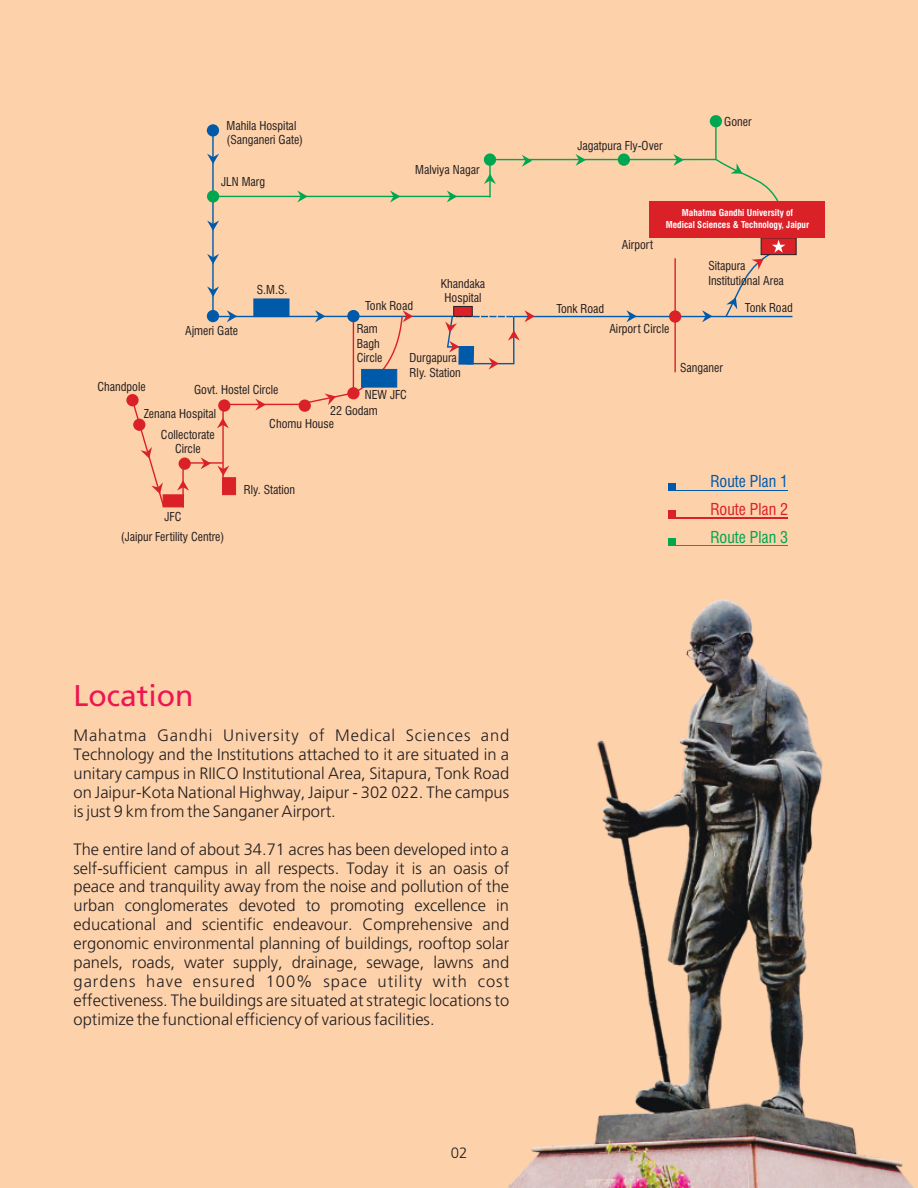
<style>
.page{position:relative;width:918px;height:1188px;background:#fdd1aa}
.page>*{position:absolute;margin:0;border:0;box-sizing:border-box;transform-origin:0 0}
.t1{font:30px "Frutiger SAIN Rmv 1 Roman";color:#ed1651}
.t2{font:300 16.5px/18.9px "Frutiger CE";color:#231f20;text-align:justify}
.t3{font:condensed 16.05px "Swiss 721 BT";color:#005aaa}
.t4{font:condensed 16.05px "Swiss 721 BT";color:#da2128}
.t5{font:condensed 16.05px "Swiss 721 BT";color:#00a650}
.t6{font:300 15px "Frutiger CE";color:#231f20}
.t7{font:condensed 12px/14.4px "Swiss 721 BT";color:#231f20}
.t8{font:700 condensed 9.3px/11.1px "Swiss 721 BT";color:#fff;text-align:center}
</style>
<div class="page">
<img style="left:506px;top:599px;width:407px;height:589px">
<hr style="left:674px;top:258px;width:2px;height:114px;background:#da2128">
<hr style="left:514px;top:316px;width:278px;height:1px;background:#005bab">
<div style="left:212px;top:133px;width:263px;height:215px;background:#fdd1aa"></div>
<div style="left:207px;top:124px;width:12px;height:13px;background:#005aaa;border-radius:50%"></div>
<div style="left:126px;top:394px;width:13px;height:12px;background:#da2128;border-radius:50%"></div>
<div style="left:669px;top:310px;width:12px;height:13px;background:#da2128;border-radius:50%"></div>
<svg style="left:207px;top:254px;width:12px;height:10px"></svg>
<svg style="left:626px;top:310px;width:11px;height:12px"></svg>
<svg style="left:702px;top:310px;width:10px;height:12px"></svg>
<svg style="left:445px;top:262px;width:90px;height:108px"></svg>
<svg style="left:724px;top:238px;width:73px;height:80px"></svg>
<hr style="left:213px;top:196px;width:277px;height:1px;background:#00a650">
<svg style="left:297px;top:190px;width:11px;height:12px"></svg>
<svg style="left:390px;top:190px;width:10px;height:12px"></svg>
<svg style="left:447px;top:190px;width:10px;height:12px"></svg>
<svg style="left:484px;top:154px;width:300px;height:59px"></svg>
<div style="left:710px;top:115px;width:12px;height:12px;background:#00a650;border-radius:50%"></div>
<div style="left:650px;top:201px;width:175px;height:37px;background:#da2128"></div>
<div style="left:669px;top:483px;width:7px;height:8px;background:#005aaa"></div>
<hr style="left:669px;top:490px;width:119px;height:1px;background:#005aaa">
<div style="left:669px;top:510px;width:7px;height:8px;background:#da2128"></div>
<hr style="left:669px;top:517px;width:119px;height:1px;background:#da2128">
<div style="left:669px;top:538px;width:7px;height:7px;background:#00a650"></div>
<hr style="left:669px;top:545px;width:119px;height:1px;background:#00a650">
<hr style="left:715px;top:124px;width:2px;height:35px;background:#00a650">
<svg style="left:207px;top:221px;width:12px;height:10px"></svg>
<svg style="left:207px;top:154px;width:12px;height:10px"></svg>
<div style="left:207px;top:190px;width:12px;height:13px;background:#00a650;border-radius:50%"></div>
<svg style="left:131px;top:286px;width:282px;height:223px"></svg>
<p class="t7" style="left:227px;top:120px;width:78px">Mahila Hospital (Sanganeri Gate)</p>
<p class="t7" style="left:221px;top:176px;width:46px">JLN Marg</p>
<p class="t7" style="left:185px;top:325px;width:54px">Ajmeri Gate</p>
<p class="t7" style="left:257px;top:284px;width:32px">S.M.S.</p>
<p class="t7" style="left:415px;top:163px;width:66px">Malviya Nagar</p>
<p class="t7" style="left:365px;top:300px;width:49px">Tonk Road</p>
<p class="t7" style="left:441px;top:278px;width:46px;text-align:center">Khandaka<br>Hospital</p>
<p class="t7" style="left:357px;top:323px;width:27px">Ram<br>Bagh<br>Circle</p>
<p class="t7" style="left:410px;top:352px;width:53px">Durgapura<br>Rly. Station</p>
<p class="t7" style="left:98px;top:381px;width:50px">Chandpole</p>
<p class="t7" style="left:144px;top:379px;width:136px;line-height:23.9px;text-indent:51px">Govt. Hostel Circle<br>Zenana Hospital</p>
<p class="t7" style="left:365px;top:389px;width:44px">NEW JFC</p>
<p class="t7" style="left:330px;top:405px;width:49px">22 Godam</p>
<p class="t7" style="left:269px;top:418px;width:66px">Chomu House</p>
<p class="t7" style="left:161px;top:429px;width:55px;text-align:center">Collectorate<br>Circle</p>
<p class="t7" style="left:164px;top:511px;width:18px">JFC</p>
<p class="t7" style="left:121px;top:530px;width:105px">(Jaipur Fertility Centre)</p>
<p class="t7" style="left:244px;top:484px;width:53px">Rly. Station</p>
<p class="t7" style="left:577px;top:140px;width:87px">Jagatpura Fly-Over</p>
<p class="t7" style="left:724px;top:116px;width:29px">Goner</p>
<p class="t7" style="left:556px;top:302px;width:49px">Tonk Road</p>
<p class="t7" style="left:622px;top:239px;width:33px">Airport</p>
<p class="t8" style="left:666px;top:208px;width:145px">Mahatma Gandhi University of<br>Medical Sciences &amp; Technology, Jaipur</p>
<p class="t7" style="left:708px;top:260px;width:77px">Sitapura<br>Institutional Area</p>
<p class="t7" style="left:745px;top:301px;width:49px">Tonk Road</p>
<p class="t7" style="left:609px;top:322px;width:62px">Airport Circle</p>
<p class="t7" style="left:680px;top:361px;width:44px">Sanganer</p>
<p class="t3" style="left:711px;top:475px;width:79px">Route Plan 1</p>
<p class="t4" style="left:711px;top:503px;width:79px">Route Plan 2</p>
<p class="t5" style="left:711px;top:530px;width:79px">Route Plan 3</p>
<h1 class="t1" style="left:74px;top:678px;width:121px">Location</h1>
<p class="t2" style="left:74px;top:727px;width:437px">Mahatma Gandhi University of Medical Sciences and Technology and the Institutions attached to it are situated in a unitary campus in RIICO Institutional Area, Sitapura, Tonk Road on Jaipur-Kota National Highway, Jaipur - 302 022. The campus is just 9 km from the Sanganer Airport.</p>
<p class="t2" style="left:74px;top:841px;width:437px">The entire land of about 34.71 acres has been developed into a self-sufficient campus in all respects. Today it is an oasis of peace and tranquility away from the noise and pollution of the urban conglomerates devoted to promoting excellence in educational and scientific endeavour. Comprehensive and ergonomic environmental planning of buildings, rooftop solar panels, roads, water supply, drainage, sewage, lawns and gardens have ensured 100% space utility with cost effectiveness. The buildings are situated at strategic locations to optimize the functional efficiency of various facilities.</p>
<p class="t6" style="left:451px;top:1147px;width:18px">02</p>
</div>
